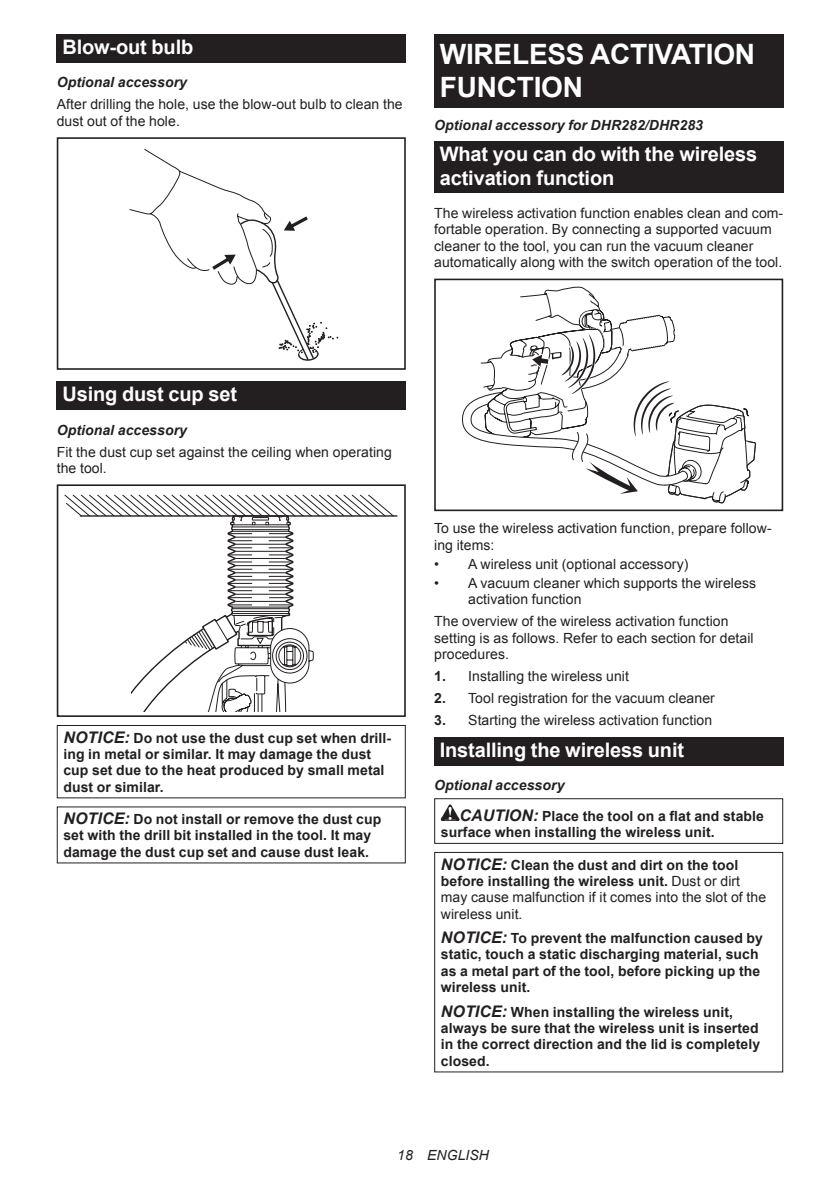
<style>
.page{position:relative;width:840px;height:1191px;background:#fff}
.page>*{position:absolute;margin:0;border:0;box-sizing:border-box;transform-origin:0 0}
.t1{font:700 28px/32.8px "Arial";letter-spacing:-.01em;color:#fff}
.t2{font:700 20px/23.4px "Arial";letter-spacing:-.01em;color:#fff}
.t3{font:14px/16.4px "Arial";letter-spacing:.005em;color:#231f20}
.t4{font:700 14px/16.4px "Arial";letter-spacing:.005em;color:#231f20}
.t5{font:italic 700 14px "Arial";letter-spacing:.005em;color:#231f20}
.t6{font:italic 14px "Arial";letter-spacing:.005em;color:#231f20}
.s1{font-style:italic;font-size:16px}
.s2{font-weight:700}
.s3{font-style:italic}
.s4{font-weight:700;font-style:italic;font-size:16px}
</style>
<div class="page">
<div style="left:57px;top:34px;width:348px;height:29px;background:#231f20"></div>
<svg style="left:129px;top:149px;width:209px;height:212px"></svg>
<div style="left:57px;top:341px;width:73px;height:29px;background:#fff"></div>
<div style="left:57px;top:137px;width:348px;height:233px;border:2px solid #231f20"></div>
<div style="left:57px;top:381px;width:348px;height:29px;background:#231f20"></div>
<hr style="left:80px;top:515px;width:316px;height:1px;background:#231f20">
<svg style="left:64px;top:494px;width:330px;height:217px"></svg>
<div style="left:57px;top:688px;width:73px;height:29px;background:#fff"></div>
<div style="left:57px;top:484px;width:348px;height:233px;border:2px solid #231f20"></div>
<div style="left:57px;top:725px;width:348px;height:73px;border:1px solid #231f20"></div>
<div style="left:434px;top:34px;width:348px;height:74px;background:#231f20"></div>
<div style="left:434px;top:141px;width:348px;height:52px;background:#231f20"></div>
<svg style="left:462px;top:286px;width:294px;height:218px"></svg>
<div style="left:434px;top:483px;width:73px;height:28px;background:#fff"></div>
<div style="left:434px;top:279px;width:348px;height:232px;border:2px solid #231f20"></div>
<div style="left:434px;top:736px;width:348px;height:29px;background:#231f20"></div>
<svg style="left:440px;top:804px;width:19px;height:17px"></svg>
<div style="left:434px;top:798px;width:348px;height:46px;border:1px solid #231f20"></div>
<div style="left:434px;top:852px;width:348px;height:220px;border:1px solid #231f20"></div>
<h2 class="t2" style="left:62px;top:36px;width:132px">Blow-out bulb</h2>
<p class="t5" style="left:57px;top:73px;width:132px">Optional accessory</p>
<p class="t3" style="left:57px;top:96px;width:347px">After drilling the hole, use the blow-out bulb to clean the dust out of the hole.</p>
<h1 class="t1" style="left:439px;top:38px;width:317px">WIRELESS ACTIVATION<br>FUNCTION</h1>
<p class="t5" style="left:434px;top:116px;width:270px">Optional accessory for DHR282/DHR283</p>
<h2 class="t2" style="left:439px;top:143px;width:319px">What you can do with the wireless activation function</h2>
<p class="t3" style="left:434px;top:205px;width:350px">The wireless activation function enables clean and com&shy;fortable operation. By connecting a supported vacuum cleaner to the tool, you can run the vacuum cleaner automatically along with the switch operation of the tool.</p>
<h2 class="t2" style="left:62px;top:383px;width:176px">Using dust cup set</h2>
<p class="t5" style="left:57px;top:420px;width:132px">Optional accessory</p>
<p class="t3" style="left:57px;top:443px;width:336px">Fit the dust cup set against the ceiling when operating the tool.</p>
<p class="t4" style="left:63px;top:730px;width:329px"><span class="s1">NOTICE:</span> Do not use the dust cup set when drill&shy;ing in metal or similar. It may damage the dust cup set due to the heat produced by small metal dust or similar.</p>
<p class="t4" style="left:63px;top:811px;width:319px"><span class="s1">NOTICE:</span> Do not install or remove the dust cup set with the drill bit installed in the tool. It may damage the dust cup set and cause dust leak.</p>
<p class="t3" style="left:434px;top:520px;width:339px">To use the wireless activation function, prepare follow&shy;ing items:</p>
<p class="t3" style="left:434px;top:556px;width:255px">• A wireless unit (optional accessory)</p>
<p class="t3" style="left:468px;top:575px;width:289px;text-indent:-34px">• A vacuum cleaner which supports the wireless activation function</p>
<p class="t3" style="left:434px;top:613px;width:321px">The overview of the wireless activation function setting is as follows. Refer to each section for detail procedures.</p>
<p class="t3" style="left:434px;top:668px;width:196px"><span class="s2">1.</span> Installing the wireless unit</p>
<p class="t3" style="left:434px;top:690px;width:282px"><span class="s2">2.</span> Tool registration for the vacuum cleaner</p>
<p class="t3" style="left:434px;top:712px;width:279px"><span class="s2">3.</span> Starting the wireless activation function</p>
<h2 class="t2" style="left:439px;top:738px;width:245px">Installing the wireless unit</h2>
<p class="t4" style="left:459px;top:770px;width:306px;line-height:30.6px;text-indent:-25px"><span class="s3">Optional accessory<br></span><span class="s1">CAUTION:</span> Place the tool on a flat and stable</p>
<p class="t4" style="left:440px;top:824px;width:275px">surface when installing the wireless unit.</p>
<p class="t3" style="left:440px;top:856px;width:326px"><span class="s4">NOTICE:</span> <span class="s2">Clean the dust and dirt on the tool before installing the wireless unit.</span> Dust or dirt may cause malfunction if it comes into the slot of the wireless unit.</p>
<p class="t4" style="left:440px;top:930px;width:323px"><span class="s1">NOTICE:</span> To prevent the malfunction caused by static, touch a static discharging material, such as a metal part of the tool, before picking up the wireless unit.</p>
<p class="t4" style="left:440px;top:1004px;width:321px"><span class="s1">NOTICE:</span> When installing the wireless unit, always be sure that the wireless unit is inserted in the correct direction and the lid is completely closed.</p>
<p class="t6" style="left:397px;top:1146px;width:93px">18 ENGLISH</p>
</div>
